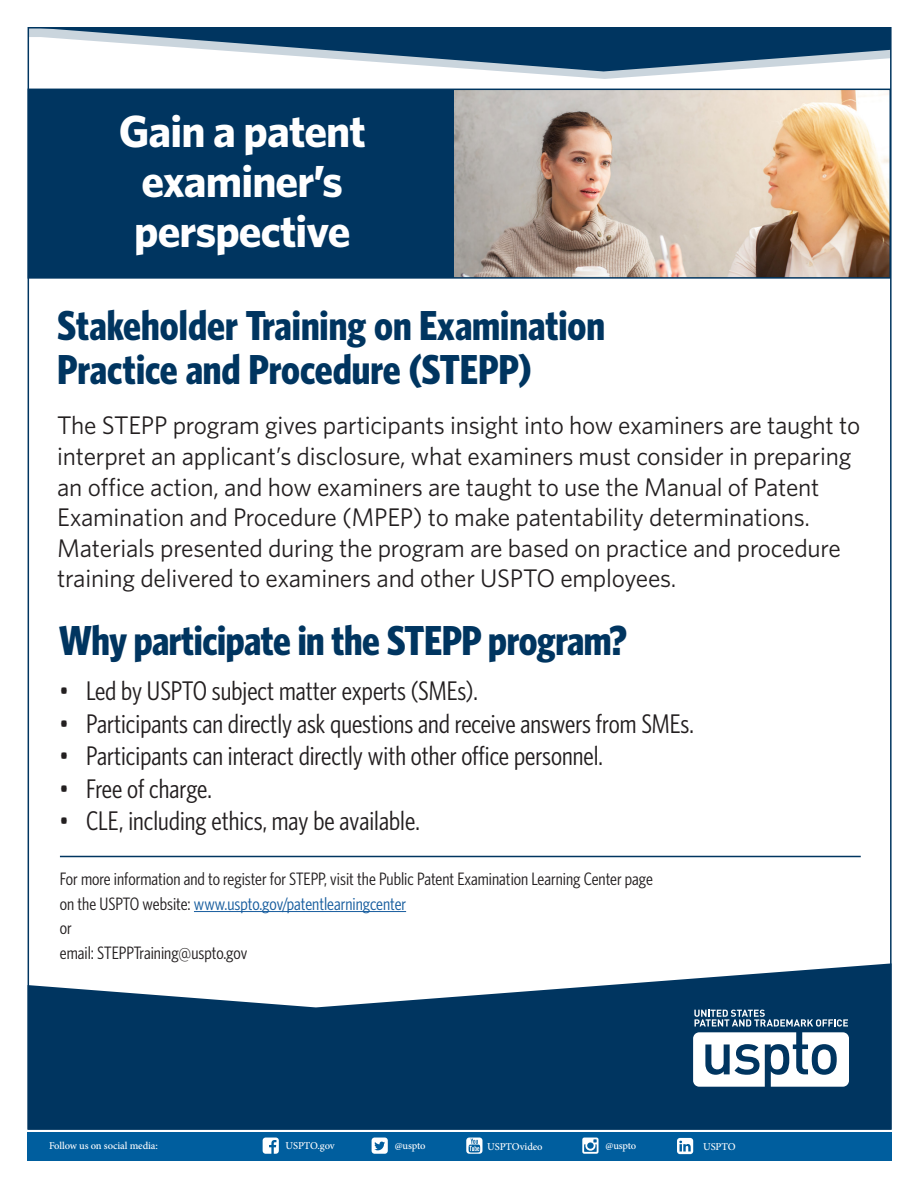
<style>
.page{position:relative;width:918px;height:1188px;background:#fff}
.page>*{position:absolute;margin:0;border:0;box-sizing:border-box;transform-origin:0 0}
.t1{font:700 45px "Whitney";letter-spacing:-.02em;color:#fff}
.t2{font:700 42px/44.4px "Whitney Condensed";color:#003560}
.t3{font:27px "Whitney Condensed";color:#231f20}
.t4{font:25.5px/30.6px "Whitney";letter-spacing:-.01em;color:#231f20}
.t5{font:18px "Whitney Condensed";color:#231f20}
.t6{font:18px "Whitney Condensed";color:#175d9e}
.Social_media_bar{font:500 10.5px "Minion Pro";letter-spacing:-.015em;color:#fff}
.s1{color:#231f20}
</style>
<div class="page">
<svg style="left:29px;top:71px;width:862px;height:8px"></svg>
<svg style="left:28px;top:27px;width:863px;height:44px"></svg>
<div style="left:28px;top:89px;width:862px;height:189px;background:#003560"></div>
<img style="left:455px;top:92px;width:433px;height:184px">
<div style="left:28px;top:89px;width:863px;height:190px;border:2px solid #003560"></div>
<hr style="left:194px;top:911px;width:212px;height:1px;background:#175d9e">
<svg style="left:28px;top:963px;width:864px;height:167px;fill:#003560"></svg>
<svg style="left:693px;top:1010px;width:156px;height:77px"></svg>
<hr style="left:60px;top:856px;width:801px;height:1px;background:#003560">
<div style="left:27px;top:1133px;width:864px;height:28px;background:#005e9e"></div>
<p class="t1" style="left:119px;top:102px;width:248px">Gain a patent</p>
<p class="t1" style="left:141px;top:151px;width:203px">examiner’s</p>
<p class="t1" style="left:134px;top:201px;width:218px">perspective</p>
<p class="t2" style="left:57px;top:301px;width:549px">Stakeholder Training on Examination<br>Practice and Procedure (STEPP)</p>
<p class="t4" style="left:57px;top:410px;width:804px">The STEPP program gives participants insight into how examiners are taught to interpret an applicant’s disclosure, what examiners must consider in preparing an office action, and how examiners are taught to use the Manual of Patent Examination and Procedure (MPEP) to make patentability determinations.<br>Materials presented during the program are based on practice and procedure training delivered to examiners and other USPTO employees.</p>
<p class="t2" style="left:59px;top:616px;width:569px">Why participate in the STEPP program?</p>
<p class="t3" style="left:59px;top:675px;width:420px">• Led by USPTO subject matter experts (SMEs).</p>
<p class="t3" style="left:59px;top:707px;width:636px">• Participants can directly ask questions and receive answers from SMEs.</p>
<p class="t3" style="left:59px;top:740px;width:545px">• Participants can interact directly with other office personnel.</p>
<p class="t3" style="left:59px;top:772px;width:154px">• Free of charge.</p>
<p class="t3" style="left:59px;top:805px;width:362px">• CLE, including ethics, may be available.</p>
<p class="t5" style="left:60px;top:868px;width:595px">For more information and to register for STEPP, visit the Public Patent Examination Learning Center page</p>
<p class="t6" style="left:60px;top:893px;width:348px"><span class="s1">on the USPTO website:</span> www.uspto.gov/patentlearningcenter</p>
<p class="t5" style="left:60px;top:917px;width:13px">or</p>
<p class="t5" style="left:60px;top:942px;width:189px">email: STEPPTraining@uspto.gov</p>
<p class="Social_media_bar" style="left:49px;top:1139px;width:110px">Follow us on social media:</p>
<p class="Social_media_bar" style="left:286px;top:1139px;width:51px">USPTO.gov</p>
<p class="Social_media_bar" style="left:395px;top:1139px;width:32px">@uspto</p>
<p class="Social_media_bar" style="left:487px;top:1139px;width:57px">USPTOvideo</p>
<p class="Social_media_bar" style="left:606px;top:1139px;width:32px">@uspto</p>
<p class="Social_media_bar" style="left:703px;top:1139px;width:34px">USPTO</p>
</div>
